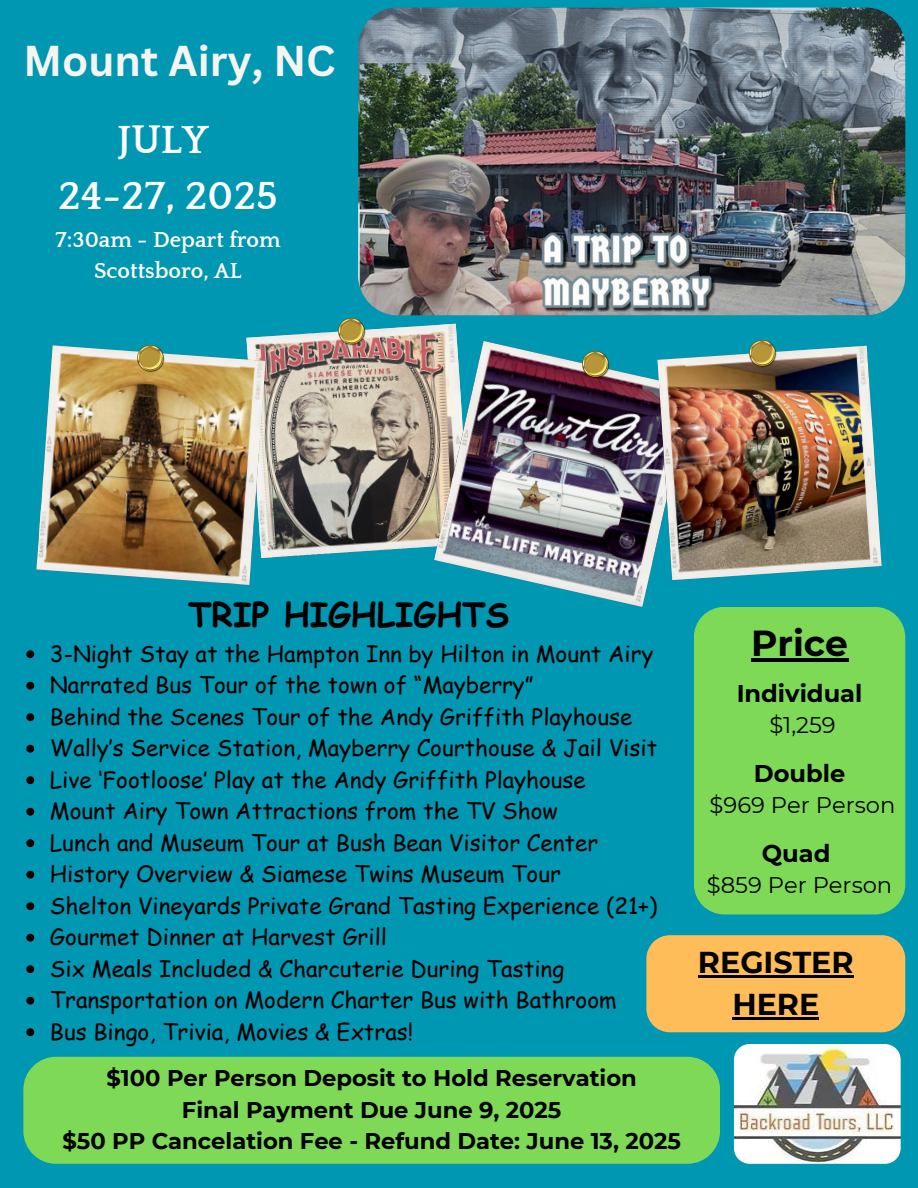
<style>
.page{position:relative;width:918px;height:1188px;background:#0097b2}
.page>*{position:absolute;margin:0;border:0;box-sizing:border-box;transform-origin:0 0}
.t1{font:700 42px "Canva Sans";color:#f6f4f0}
.t2{font:700 40.35px/56.2px "Quattrocento";color:#fff;text-align:center}
.t3{font:700 36.15px "Montserrat";color:#000}
.t4{font:700 33.6px "Comic Sans MS";color:#000}
.t5{font:700 30.15px/41.7px "Montserrat";color:#000;text-align:center}
.t6{font:700 24.15px "Montserrat";color:#000}
.t7{font:700 22.65px/31.5px "Montserrat";color:#000;text-align:center}
.t8{font:22.65px "Montserrat";color:#000}
.t9{font:22.5px "Comic Sans MS";color:#0e0000}
.t10{font:700 22.35px/30.3px "Quattrocento";color:#fff;text-align:center}
</style>
<div class="page">
<img style="left:246px;top:324px;width:211px;height:234px">
<img style="left:36px;top:345px;width:230px;height:240px">
<img style="left:434px;top:341px;width:223px;height:266px">
<img style="left:138px;top:345px;width:27px;height:27px">
<img style="left:338px;top:319px;width:27px;height:27px">
<img style="left:583px;top:351px;width:26px;height:27px">
<img style="left:657px;top:346px;width:225px;height:234px">
<img style="left:749px;top:341px;width:27px;height:27px">
<div style="left:23px;top:1057px;width:697px;height:107px;background:#7ed957;border-radius:33px"></div>
<img style="left:734px;top:1044px;width:166px;height:119px;border-radius:16px">
<div style="left:694px;top:607px;width:211px;height:307px;background:#7ed957"></div>
<hr style="left:751px;top:658px;width:97px;height:3px;background:#000">
<img style="left:358px;top:8px;width:547px;height:307px;border-radius:39px">
<svg style="left:26px;top:650px;width:8px;height:8px"></svg>
<svg style="left:26px;top:682px;width:8px;height:8px"></svg>
<svg style="left:26px;top:713px;width:8px;height:8px"></svg>
<svg style="left:26px;top:745px;width:8px;height:8px"></svg>
<svg style="left:26px;top:776px;width:8px;height:8px"></svg>
<svg style="left:26px;top:808px;width:8px;height:8px"></svg>
<svg style="left:26px;top:839px;width:8px;height:8px"></svg>
<svg style="left:26px;top:871px;width:8px;height:8px"></svg>
<svg style="left:26px;top:902px;width:8px;height:8px"></svg>
<svg style="left:26px;top:934px;width:8px;height:8px"></svg>
<svg style="left:26px;top:965px;width:8px;height:8px"></svg>
<svg style="left:26px;top:997px;width:8px;height:8px"></svg>
<svg style="left:26px;top:1028px;width:8px;height:8px"></svg>
<div style="left:646px;top:935px;width:259px;height:97px;background:#ffbd59"></div>
<hr style="left:698px;top:976px;width:156px;height:2px;background:#000">
<hr style="left:732px;top:1017px;width:87px;height:3px;background:#000">
<p class="t1" style="left:23px;top:31px;width:314px">Mount Airy, NC</p>
<h3 class="t2" style="left:58px;top:113px;width:221px">JULY<br>24-27, 2025</h3>
<h3 class="t10" style="left:55px;top:226px;width:227px">7:30am - Depart from<br>Scottsboro, AL</h3>
<h2 class="t4" style="left:188px;top:590px;width:322px">TRIP HIGHLIGHTS</h2>
<p class="t9" style="left:50px;top:637px;width:605px">3-Night Stay at the Hampton Inn by Hilton in Mount Airy</p>
<p class="t9" style="left:50px;top:668px;width:485px">Narrated Bus Tour of the town of “Mayberry”</p>
<p class="t9" style="left:50px;top:700px;width:584px">Behind the Scenes Tour of the Andy Griffith Playhouse</p>
<p class="t9" style="left:50px;top:731px;width:609px">Wally’s Service Station, Mayberry Courthouse &amp; Jail Visit</p>
<p class="t9" style="left:50px;top:763px;width:537px">Live ‘Footloose’ Play at the Andy Griffith Playhouse</p>
<p class="t9" style="left:50px;top:794px;width:510px">Mount Airy Town Attractions from the TV Show</p>
<p class="t9" style="left:50px;top:826px;width:550px">Lunch and Museum Tour at Bush Bean Visitor Center</p>
<p class="t9" style="left:50px;top:857px;width:512px">History Overview &amp; Siamese Twins Museum Tour</p>
<p class="t9" style="left:50px;top:889px;width:609px">Shelton Vineyards Private Grand Tasting Experience (21+)</p>
<p class="t9" style="left:50px;top:920px;width:339px">Gourmet Dinner at Harvest Grill</p>
<p class="t9" style="left:50px;top:952px;width:516px">Six Meals Included &amp; Charcuterie During Tasting</p>
<p class="t9" style="left:50px;top:983px;width:568px">Transportation on Modern Charter Bus with Bathroom</p>
<p class="t9" style="left:50px;top:1015px;width:365px">Bus Bingo, Trivia, Movies &amp; Extras!</p>
<p class="t7" style="left:62px;top:1062px;width:620px">$100 Per Person Deposit to Hold Reservation<br>Final Payment Due June 9, 2025<br>$50 PP Cancelation Fee - Refund Date: June 13, 2025</p>
<p class="t3" style="left:751px;top:621px;width:99px">Price</p>
<p class="t6" style="left:737px;top:678px;width:127px">Individual</p>
<p class="t8" style="left:769px;top:711px;width:68px">$1,259</p>
<p class="t6" style="left:754px;top:758px;width:93px">Double</p>
<p class="t8" style="left:710px;top:791px;width:187px">$969 Per Person</p>
<p class="t6" style="left:762px;top:838px;width:70px">Quad</p>
<p class="t8" style="left:707px;top:871px;width:187px">$859 Per Person</p>
<p class="t5" style="left:698px;top:942px;width:157px">REGISTER<br>HERE</p>
</div>
